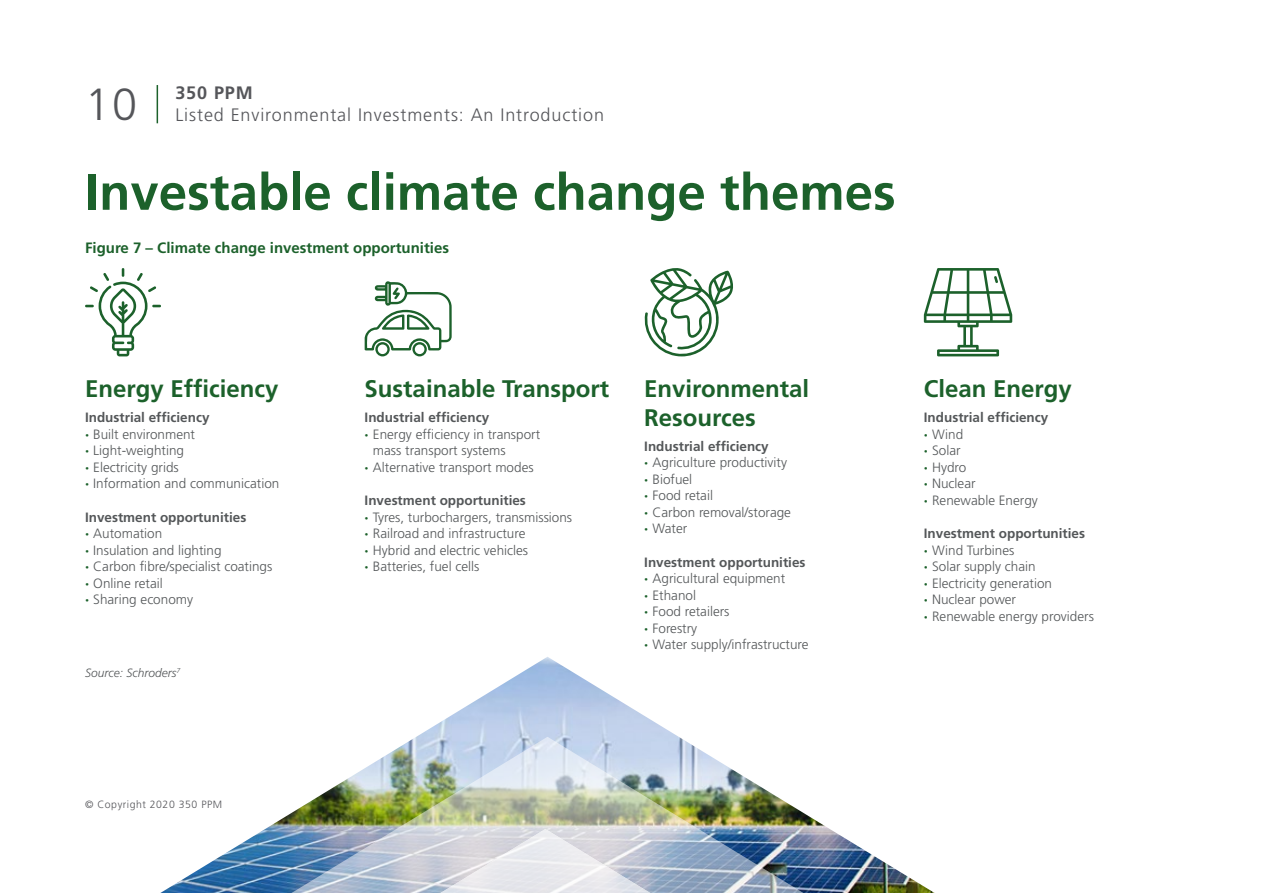
<style>
.page{position:relative;width:1263px;height:893px;background:#fff}
.page>*{position:absolute;margin:0;border:0;box-sizing:border-box;transform-origin:0 0}
.t1{font:700 51px "Frutiger";color:#1c612b}
.t2{font:300 45px "Frutiger";color:#55565a}
.t3{font:700 24px/28.8px "Frutiger";color:#1c612b}
.t4{font:300 18px "Frutiger";letter-spacing:.05em;color:#55565a}
.t5{font:700 18px "Frutiger";letter-spacing:.05em;color:#55565a}
.t6{font:700 15px "Frutiger";color:#1c612b}
.t7{font:300 13.5px/16.5px "Frutiger";color:#545759}
.t8{font:700 13.5px "Frutiger";color:#545759}
.t9{font:italic 300 12px "Frutiger";color:#545759}
.t10{font:300 10.5px "Frutiger";letter-spacing:.05em;color:#55565a}
.s1{font-weight:700}
.s2{font-weight:900;color:#1c612b}
</style>
<div class="page">
<hr style="left:157px;top:85px;width:1px;height:38px;background:#1c612b">
<svg style="left:85px;top:268px;width:76px;height:88px"></svg>
<svg style="left:365px;top:281px;width:87px;height:75px"></svg>
<svg style="left:644px;top:268px;width:89px;height:88px"></svg>
<svg style="left:924px;top:268px;width:88px;height:88px"></svg>
<img style="left:160px;top:657px;width:775px;height:236px">
<img style="left:274px;top:737px;width:547px;height:156px">
<svg style="left:422px;top:828px;width:247px;height:65px;background:#d8dae2"></svg>
<h2 class="t2" style="left:85px;top:79px;width:54px">10</h2>
<h3 class="t5" style="left:175px;top:82px;width:79px">350 PPM</h3>
<h3 class="t4" style="left:175px;top:104px;width:430px">Listed Environmental Investments: An Introduction</h3>
<h1 class="t1" style="left:85px;top:162px;width:812px">Investable climate change themes</h1>
<p class="t6" style="left:85px;top:239px;width:365px">Figure 7 – Climate change investment opportunities</p>
<h3 class="t3" style="left:85px;top:374px;width:195px">Energy Efficiency</h3>
<p class="t7" style="left:85px;top:409px;width:196px"><span class="s1">Industrial efficiency<br></span><span class="s2">·</span> Built environment<br><span class="s2">·</span> Light-weighting<br><span class="s2">·</span> Electricity grids<br><span class="s2">·</span> Information and communication</p>
<p class="t7" style="left:85px;top:509px;width:189px"><span class="s1">Investment opportunities<br></span><span class="s2">·</span> Automation<br><span class="s2">·</span> Insulation and lighting<br><span class="s2">·</span> Carbon fibre/specialist coatings <span class="s2">·</span> Online retail<br><span class="s2">·</span> Sharing economy</p>
<p class="t9" style="left:85px;top:666px;width:97px">Source: Schroders<sup>7</sup></p>
<h3 class="t3" style="left:365px;top:374px;width:246px">Sustainable Transport</h3>
<p class="t8" style="left:365px;top:409px;width:126px">Industrial efficiency</p>
<p class="t7" style="left:365px;top:426px;width:177px"><span class="s2">·</span> Energy efficiency in transport</p>
<p class="t7" style="left:373px;top:442px;width:134px">mass transport systems</p>
<p class="t7" style="left:365px;top:459px;width:171px"><span class="s2">·</span> Alternative transport modes</p>
<p class="t7" style="left:365px;top:492px;width:209px"><span class="s1">Investment opportunities<br></span><span class="s2">·</span> Tyres, turbochargers, transmissions <span class="s2">·</span> Railroad and infrastructure<br><span class="s2">·</span> Hybrid and electric vehicles<br><span class="s2">·</span> Batteries, fuel cells</p>
<h3 class="t3" style="left:644px;top:374px;width:166px">Environmental<br>Resources</h3>
<p class="t7" style="left:644px;top:438px;width:148px"><span class="s1">Industrial efficiency<br></span><span class="s2">·</span> Agriculture productivity <span class="s2">·</span> Biofuel<br><span class="s2">·</span> Food retail<br><span class="s2">·</span> Carbon removal/storage <span class="s2">·</span> Water</p>
<p class="t7" style="left:644px;top:554px;width:166px"><span class="s1">Investment opportunities </span><span class="s2">·</span> Agricultural equipment<br><span class="s2">·</span> Ethanol<br><span class="s2">·</span> Food retailers<br><span class="s2">·</span> Forestry<br><span class="s2">·</span> Water supply/infrastructure</p>
<h3 class="t3" style="left:924px;top:374px;width:150px">Clean Energy</h3>
<p class="t7" style="left:924px;top:409px;width:126px"><span class="s1">Industrial efficiency </span><span class="s2">·</span> Wind<br><span class="s2">·</span> Solar<br><span class="s2">·</span> Hydro<br><span class="s2">·</span> Nuclear<br><span class="s2">·</span> Renewable Energy</p>
<p class="t7" style="left:924px;top:525px;width:172px"><span class="s1">Investment opportunities<br></span><span class="s2">·</span> Wind Turbines<br><span class="s2">·</span> Solar supply chain<br><span class="s2">·</span> Electricity generation<br><span class="s2">·</span> Nuclear power<br><span class="s2">·</span> Renewable energy providers</p>
<p class="t10" style="left:85px;top:798px;width:139px">© Copyright 2020 350 PPM</p>
</div>
